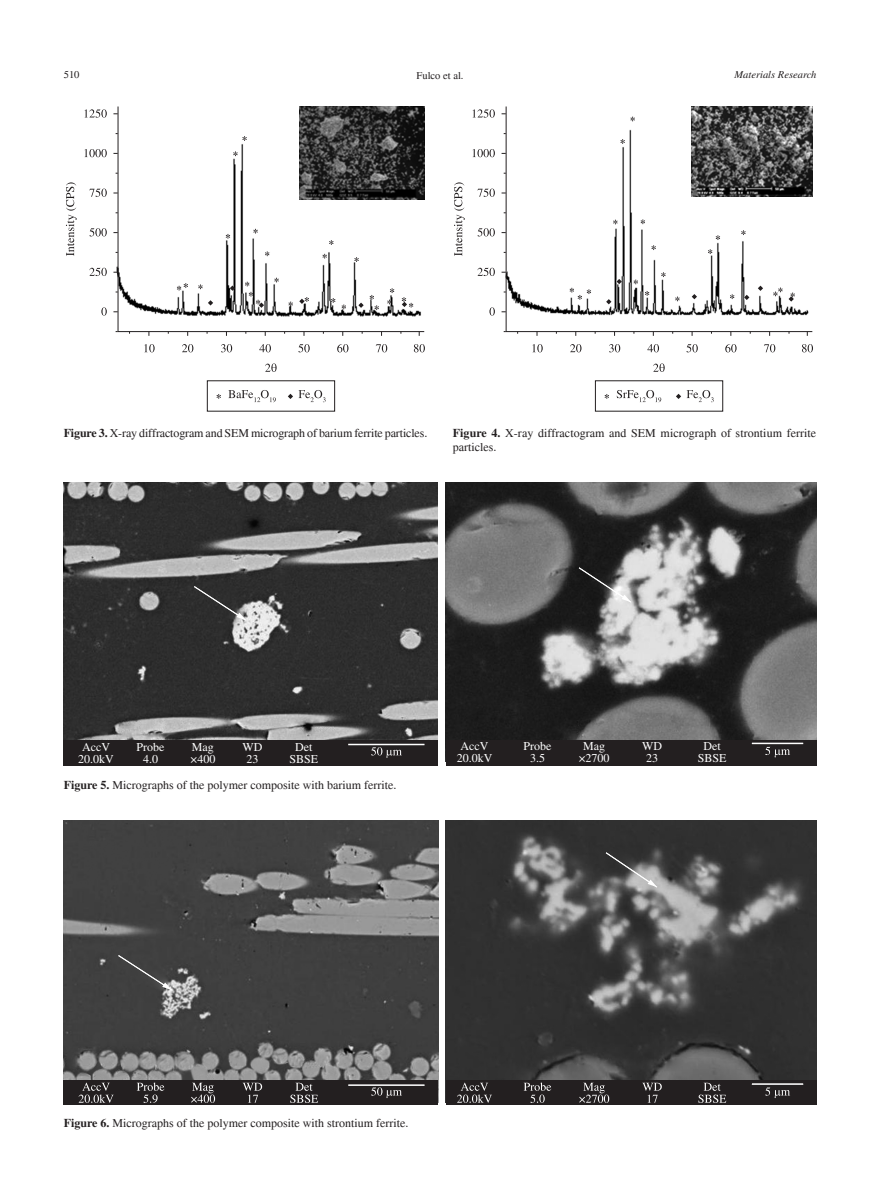
<style>
.page{position:relative;width:893px;height:1191px;background:#fff}
.page>*{position:absolute;margin:0;border:0;box-sizing:border-box;transform-origin:0 0}
.Fig_Tab___Legenda{font:12px/14.4px "Times";color:#231f20}
.t1{font:12px/12px "Times";color:#fff;text-align:center}
.t2{font:italic 10.5px "Times";color:#231f20}
.t3{font:10.5px "Times";color:#231f20}
.s1{font-weight:700}
</style>
<div class="page">
<img style="left:85px;top:106px;width:340px;height:247px">
<hr style="left:118px;top:106px;width:1px;height:225px;background:#231f20">
<hr style="left:118px;top:331px;width:306px;height:1px;background:#231f20">
<svg style="left:229px;top:284px;width:7px;height:8px"></svg>
<svg style="left:207px;top:299px;width:7px;height:7px"></svg>
<img style="left:299px;top:106px;width:125px;height:94px">
<svg style="left:144px;top:344px;width:11px;height:8px"></svg>
<svg style="left:182px;top:344px;width:11px;height:8px"></svg>
<svg style="left:221px;top:344px;width:11px;height:8px"></svg>
<svg style="left:259px;top:344px;width:12px;height:8px"></svg>
<svg style="left:298px;top:344px;width:12px;height:8px"></svg>
<svg style="left:337px;top:344px;width:11px;height:8px"></svg>
<svg style="left:376px;top:344px;width:11px;height:8px"></svg>
<svg style="left:414px;top:344px;width:11px;height:8px"></svg>
<svg style="left:265px;top:363px;width:12px;height:9px"></svg>
<svg style="left:101px;top:307px;width:6px;height:9px"></svg>
<svg style="left:89px;top:268px;width:18px;height:8px"></svg>
<svg style="left:89px;top:228px;width:18px;height:8px"></svg>
<svg style="left:89px;top:188px;width:18px;height:9px"></svg>
<svg style="left:84px;top:149px;width:23px;height:8px"></svg>
<svg style="left:84px;top:109px;width:23px;height:9px"></svg>
<svg style="left:66px;top:182px;width:11px;height:74px"></svg>
<svg style="left:177px;top:283px;width:11px;height:7px"></svg>
<svg style="left:198px;top:284px;width:5px;height:5px"></svg>
<svg style="left:226px;top:234px;width:4px;height:5px"></svg>
<svg style="left:253px;top:229px;width:5px;height:5px"></svg>
<svg style="left:265px;top:251px;width:4px;height:5px"></svg>
<svg style="left:245px;top:282px;width:4px;height:4px"></svg>
<svg style="left:249px;top:292px;width:16px;height:17px"></svg>
<svg style="left:274px;top:278px;width:5px;height:4px"></svg>
<svg style="left:289px;top:297px;width:20px;height:9px"></svg>
<svg style="left:323px;top:254px;width:4px;height:5px"></svg>
<svg style="left:329px;top:240px;width:4px;height:5px"></svg>
<svg style="left:354px;top:257px;width:5px;height:5px"></svg>
<svg style="left:331px;top:298px;width:4px;height:5px"></svg>
<svg style="left:342px;top:304px;width:4px;height:5px"></svg>
<svg style="left:357px;top:295px;width:22px;height:15px"></svg>
<svg style="left:387px;top:299px;width:5px;height:5px"></svg>
<svg style="left:390px;top:288px;width:4px;height:5px"></svg>
<svg style="left:401px;top:297px;width:12px;height:11px"></svg>
<svg style="left:233px;top:151px;width:5px;height:5px"></svg>
<svg style="left:242px;top:136px;width:5px;height:5px"></svg>
<svg style="left:288px;top:390px;width:38px;height:12px"></svg>
<svg style="left:217px;top:394px;width:4px;height:5px"></svg>
<svg style="left:228px;top:390px;width:48px;height:12px"></svg>
<img style="left:473px;top:106px;width:340px;height:247px">
<hr style="left:506px;top:106px;width:1px;height:225px;background:#231f20">
<hr style="left:506px;top:331px;width:306px;height:1px;background:#231f20">
<svg style="left:605px;top:298px;width:7px;height:7px"></svg>
<svg style="left:691px;top:293px;width:7px;height:7px"></svg>
<svg style="left:743px;top:294px;width:7px;height:7px"></svg>
<svg style="left:757px;top:284px;width:7px;height:8px"></svg>
<svg style="left:615px;top:278px;width:8px;height:7px"></svg>
<img style="left:692px;top:106px;width:120px;height:91px">
<svg style="left:532px;top:344px;width:11px;height:8px"></svg>
<svg style="left:570px;top:344px;width:11px;height:8px"></svg>
<svg style="left:609px;top:344px;width:11px;height:8px"></svg>
<svg style="left:647px;top:344px;width:12px;height:8px"></svg>
<svg style="left:686px;top:344px;width:12px;height:8px"></svg>
<svg style="left:725px;top:344px;width:12px;height:8px"></svg>
<svg style="left:764px;top:344px;width:11px;height:8px"></svg>
<svg style="left:802px;top:344px;width:11px;height:8px"></svg>
<svg style="left:653px;top:363px;width:12px;height:9px"></svg>
<svg style="left:489px;top:307px;width:6px;height:9px"></svg>
<svg style="left:478px;top:268px;width:17px;height:8px"></svg>
<svg style="left:478px;top:228px;width:17px;height:8px"></svg>
<svg style="left:477px;top:188px;width:18px;height:9px"></svg>
<svg style="left:472px;top:149px;width:23px;height:8px"></svg>
<svg style="left:472px;top:109px;width:23px;height:9px"></svg>
<svg style="left:454px;top:182px;width:11px;height:74px"></svg>
<svg style="left:630px;top:117px;width:5px;height:4px"></svg>
<svg style="left:620px;top:139px;width:5px;height:5px"></svg>
<svg style="left:613px;top:220px;width:4px;height:4px"></svg>
<svg style="left:641px;top:219px;width:4px;height:5px"></svg>
<svg style="left:570px;top:288px;width:21px;height:12px"></svg>
<svg style="left:634px;top:279px;width:4px;height:5px"></svg>
<svg style="left:645px;top:291px;width:4px;height:5px"></svg>
<svg style="left:651px;top:245px;width:5px;height:5px"></svg>
<svg style="left:661px;top:272px;width:5px;height:5px"></svg>
<svg style="left:675px;top:296px;width:5px;height:5px"></svg>
<svg style="left:708px;top:249px;width:4px;height:5px"></svg>
<svg style="left:716px;top:235px;width:4px;height:5px"></svg>
<svg style="left:741px;top:230px;width:5px;height:5px"></svg>
<svg style="left:773px;top:287px;width:22px;height:16px"></svg>
<svg style="left:730px;top:294px;width:4px;height:5px"></svg>
<svg style="left:676px;top:390px;width:38px;height:12px"></svg>
<svg style="left:605px;top:394px;width:4px;height:5px"></svg>
<svg style="left:617px;top:390px;width:44px;height:12px"></svg>
<img style="left:64px;top:482px;width:374px;height:258px">
<img style="left:446px;top:482px;width:370px;height:258px">
<svg style="left:193px;top:585px;width:53px;height:35px;background:#3e3e3e"></svg>
<svg style="left:578px;top:566px;width:53px;height:36px;background:#5f5f5f"></svg>
<div style="left:64px;top:740px;width:374px;height:25px;background:#231f20"></div>
<hr style="left:348px;top:743px;width:76px;height:2px;background:#fff">
<div style="left:446px;top:740px;width:370px;height:25px;background:#231f20"></div>
<hr style="left:752px;top:742px;width:51px;height:2px;background:#fff">
<svg style="left:371px;top:747px;width:31px;height:11px"></svg>
<svg style="left:765px;top:746px;width:25px;height:11px"></svg>
<img style="left:64px;top:820px;width:374px;height:260px">
<img style="left:446px;top:820px;width:370px;height:260px">
<svg style="left:117px;top:954px;width:55px;height:36px;background:#4b4b4b"></svg>
<svg style="left:605px;top:851px;width:52px;height:36px;background:#6a6a6a"></svg>
<div style="left:64px;top:1080px;width:374px;height:25px;background:#231f20"></div>
<hr style="left:348px;top:1084px;width:76px;height:1px;background:#fff">
<div style="left:446px;top:1080px;width:370px;height:25px;background:#231f20"></div>
<hr style="left:752px;top:1083px;width:51px;height:1px;background:#fff">
<svg style="left:371px;top:1087px;width:31px;height:11px"></svg>
<svg style="left:765px;top:1087px;width:25px;height:11px"></svg>
<svg style="left:79px;top:1082px;width:35px;height:20px"></svg>
<svg style="left:137px;top:1082px;width:27px;height:21px"></svg>
<svg style="left:191px;top:1082px;width:24px;height:20px"></svg>
<svg style="left:243px;top:1082px;width:19px;height:20px"></svg>
<svg style="left:290px;top:1082px;width:28px;height:20px"></svg>
<svg style="left:457px;top:1082px;width:35px;height:20px"></svg>
<svg style="left:524px;top:1082px;width:27px;height:20px"></svg>
<svg style="left:579px;top:1082px;width:30px;height:20px"></svg>
<svg style="left:642px;top:1082px;width:20px;height:20px"></svg>
<svg style="left:698px;top:1082px;width:28px;height:20px"></svg>
<p class="t3" style="left:64px;top:69px;width:17px">510</p>
<p class="t2" style="left:734px;top:68px;width:83px">Materials Research</p>
<p class="t3" style="left:417px;top:69px;width:48px">Fulco et al.</p>
<p class="Fig_Tab___Legenda" style="left:64px;top:425px;width:365px"><span class="s1">Figure 3.</span> X-ray diffractogram and SEM micrograph of barium ferrite particles.</p>
<p class="Fig_Tab___Legenda" style="left:453px;top:425px;width:365px"><span class="s1">Figure 4.</span> X-ray diffractogram and SEM micrograph of strontium ferrite particles.</p>
<p class="t1" style="left:78px;top:740px;width:37px">AccV<br>20.0kV</p>
<p class="t1" style="left:137px;top:740px;width:29px">Probe<br>4.0</p>
<p class="t1" style="left:191px;top:740px;width:26px;text-align:left">Mag ×400</p>
<p class="t1" style="left:243px;top:740px;width:21px">WD<br>23</p>
<p class="t1" style="left:290px;top:740px;width:30px">Det<br>SBSE</p>
<p class="t1" style="left:457px;top:740px;width:37px">AccV<br>20.0kV</p>
<p class="t1" style="left:523px;top:740px;width:29px">Probe<br>3.5</p>
<p class="t1" style="left:579px;top:740px;width:32px">Mag ×2700</p>
<p class="t1" style="left:642px;top:740px;width:21px">WD<br>23</p>
<p class="t1" style="left:698px;top:740px;width:30px">Det<br>SBSE</p>
<p class="Fig_Tab___Legenda" style="left:64px;top:778px;width:334px"><span class="s1">Figure 5.</span> Micrographs of the polymer composite with barium ferrite.</p>
<p class="Fig_Tab___Legenda" style="left:64px;top:1116px;width:346px"><span class="s1">Figure 6.</span> Micrographs of the polymer composite with strontium ferrite.</p>
</div>
